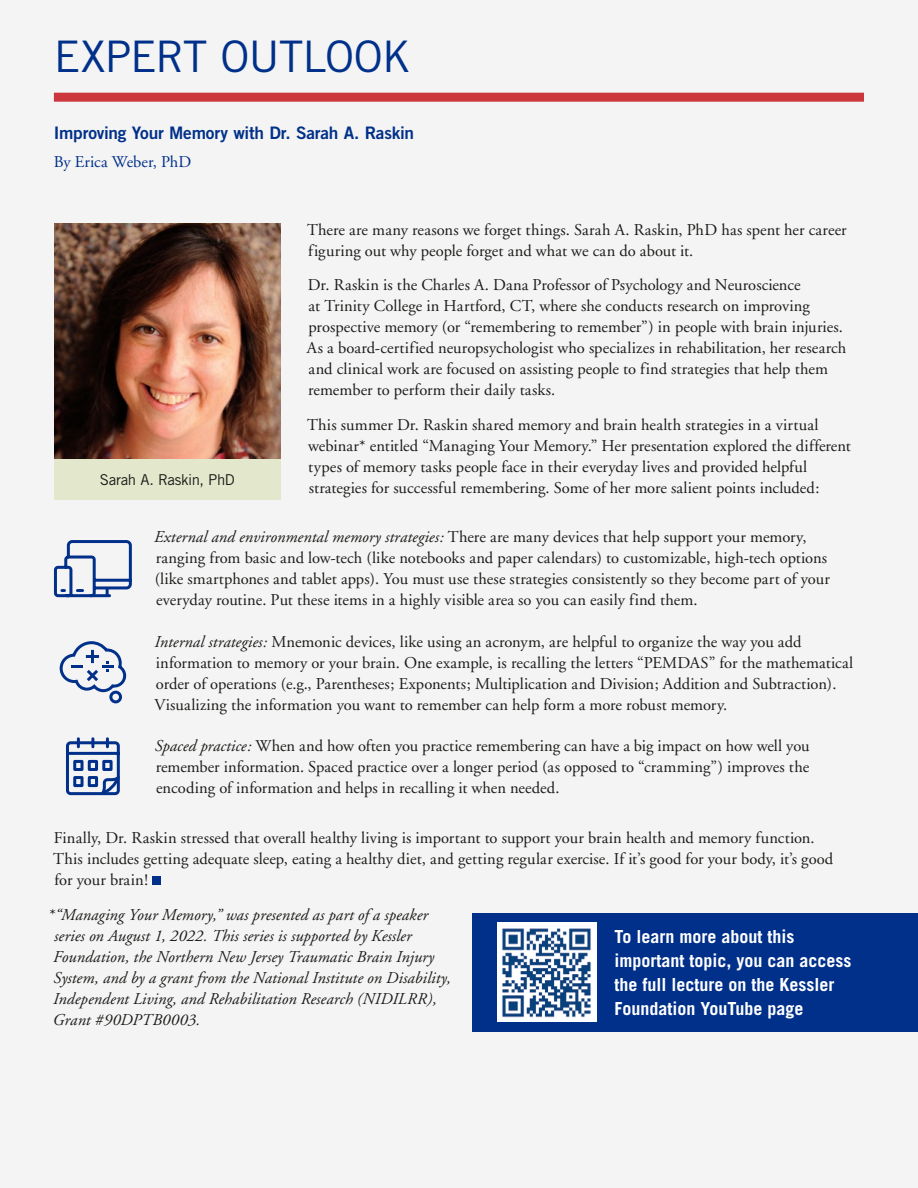
<style>
.page{position:relative;width:918px;height:1188px;background:#f4f4f4}
.page>*{position:absolute;margin:0;border:0;box-sizing:border-box;transform-origin:0 0}
.t1{font:43.5px "Trade Gothic";letter-spacing:-.025em;color:#003089}
.t2{font:700 18px/24px "Trade Gothic LT Std";color:#fff}
.t3{font:17.25px "Trade Gothic Bold Two";letter-spacing:-.015em;color:#003089}
.t4{font:16.5px/21px "Adobe Garamond";letter-spacing:.005em;color:#1d1c1a}
.t5{font:italic 16.5px/21px "Adobe Garamond";letter-spacing:.005em;color:#1d1c1a}
.t6{font:16.5px "Adobe Garamond";color:#003089}
.t7{font:15px "Trade Gothic";letter-spacing:-.025em;color:#1d1c1a}
.s1{font-style:italic}
.s2{font-style:normal}
</style>
<div class="page">
<img style="left:54px;top:224px;width:227px;height:236px">
<div style="left:152px;top:876px;width:9px;height:9px;background:#003089"></div>
<div style="left:54px;top:93px;width:810px;height:9px;background:#cc363d"></div>
<div style="left:472px;top:913px;width:446px;height:119px;background:#003089"></div>
<div style="left:497px;top:922px;width:99px;height:100px;background:#fff"></div>
<img style="left:502px;top:928px;width:89px;height:89px">
<div style="left:54px;top:460px;width:227px;height:40px;background:#e3e7cb"></div>
<svg style="left:66px;top:739px;width:54px;height:57px"></svg>
<svg style="left:53px;top:540px;width:79px;height:58px"></svg>
<svg style="left:59px;top:641px;width:68px;height:63px"></svg>
<h1 class="t1" style="left:54px;top:31px;width:358px">EXPERT OUTLOOK</h1>
<h2 class="t3" style="left:54px;top:122px;width:362px">Improving Your Memory with Dr. Sarah A. Raskin</h2>
<h2 class="t6" style="left:54px;top:153px;width:139px">By Erica Weber, PhD</h2>
<h3 class="t4" style="left:307px;top:219px;width:541px">There are many reasons we forget things. Sarah A. Raskin, PhD has spent her career figuring out why people forget and what we can do about it.</h3>
<h3 class="t4" style="left:307px;top:275px;width:541px">Dr. Raskin is the Charles A. Dana Professor of Psychology and Neuroscience<br>at Trinity College in Hartford, CT, where she conducts research on improving prospective memory (or “remembering to remember”) in people with brain injuries.<br>As a board-certified neuropsychologist who specializes in rehabilitation, her research and clinical work are focused on assisting people to find strategies that help them remember to perform their daily tasks.</h3>
<h3 class="t4" style="left:307px;top:414px;width:545px">This summer Dr. Raskin shared memory and brain health strategies in a virtual webinar* entitled “Managing Your Memory.” Her presentation explored the different types of memory tasks people face in their everyday lives and provided helpful strategies for successful remembering. Some of her more salient points included:</h3>
<h3 class="t4" style="left:154px;top:527px;width:677px"><span class="s1">External and environmental memory strategies:</span> There are many devices that help support your memory, ranging from basic and low-tech (like notebooks and paper calendars) to customizable, high-tech options (like smartphones and tablet apps). You must use these strategies consistently so they become part of your everyday routine. Put these items in a highly visible area so you can easily find them.</h3>
<h3 class="t4" style="left:154px;top:631px;width:700px"><span class="s1">Internal strategies:</span> Mnemonic devices, like using an acronym, are helpful to organize the way you add information to memory or your brain. One example, is recalling the letters “PEMDAS” for the mathematical order of operations (e.g., Parentheses; Exponents; Multiplication and Division; Addition and Subtraction).<br>Visualizing the information you want to remember can help form a more robust memory.</h3>
<h3 class="t4" style="left:155px;top:736px;width:656px;text-align:justify"><span class="s1">Spaced practice:</span> When and how often you practice remembering can have a big impact on how well you remember information. Spaced practice over a longer period (as opposed to “cramming”) improves the encoding of information and helps in recalling it when needed.</h3>
<h3 class="t4" style="left:53px;top:828px;width:782px">Finally, Dr. Raskin stressed that overall healthy living is important to support your brain health and memory function.<br>This includes getting adequate sleep, eating a healthy diet, and getting regular exercise. If it’s good for your body, it’s good for your brain!</h3>
<h3 class="t5" style="left:49px;top:905px;width:403px"><span class="s2">*</span>“Managing Your Memory,” was presented as part of a speaker series on August 1, 2022. This series is supported by Kessler Foundation, the Northern New Jersey Traumatic Brain Injury System, and by a grant from the National Institute on Disability, Independent Living, and Rehabilitation Research (NIDILRR), Grant #90DPTB0003.</h3>
<p class="t7" style="left:100px;top:471px;width:137px">Sarah A. Raskin, PhD</p>
<h4 class="t2" style="left:615px;top:924px;width:239px">To learn more about this important topic, you can access the full lecture on the Kessler<br>Foundation YouTube page</h4>
</div>
